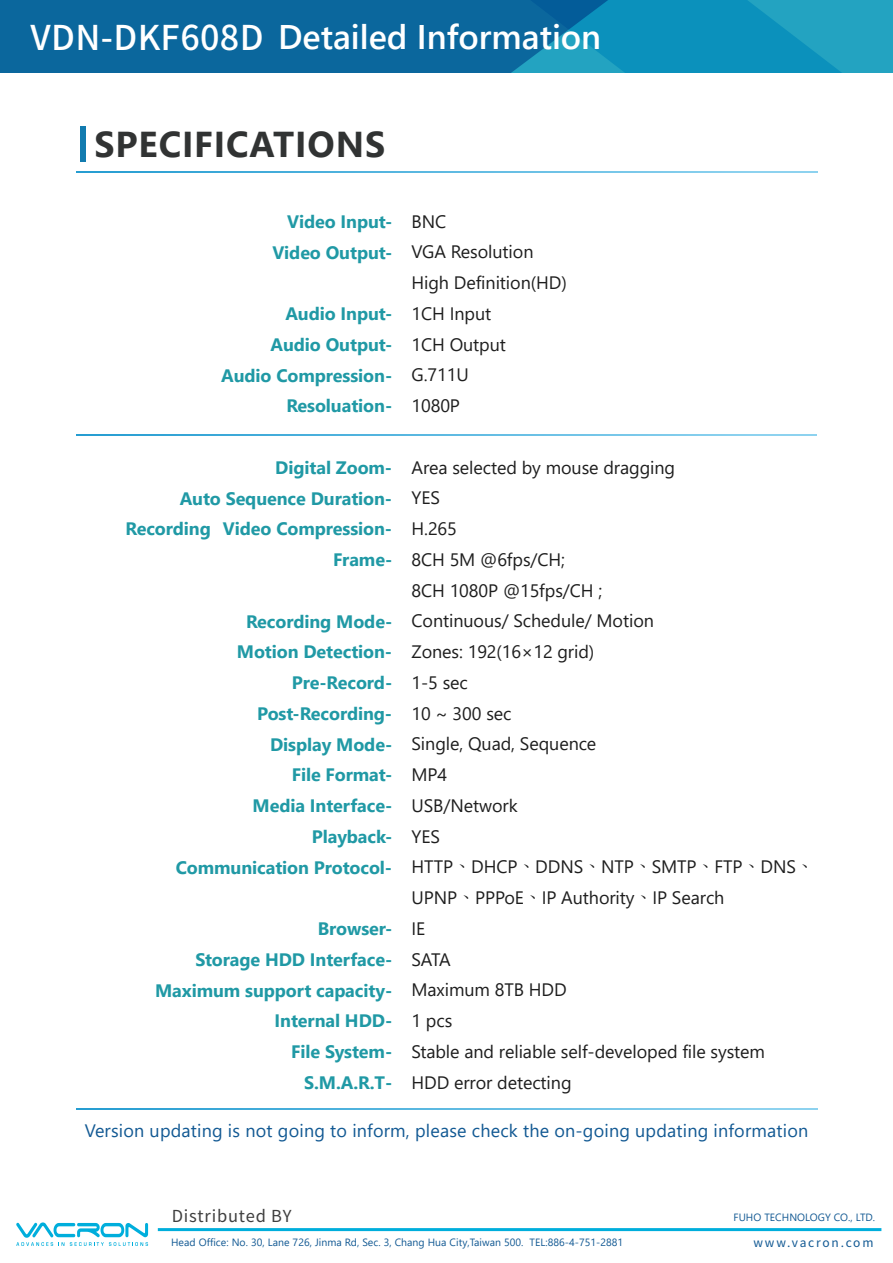
<style>
.page{position:relative;width:893px;height:1263px;background:#fff}
.page>*{position:absolute;margin:0;border:0;box-sizing:border-box;transform-origin:0 0}
.t1{font:700 36px "Segoe UI";letter-spacing:.02em;color:#313333}
.t2{font:600 34.2px "Segoe UI";color:#fff}
.t3{font:18px/30.8px "Segoe UI";letter-spacing:-.005em;color:#1e1e1e}
.t4{font:700 18px/30.8px "Segoe UI";letter-spacing:-.005em;color:#2099a5;text-align:right}
.t5{font:18px "Segoe UI";letter-spacing:.01em;color:#125993}
.t6{font:16.5px "Noto Sans CJ Ktc";letter-spacing:.05em;color:#3f3f3f}
.t7{font:12px "Noto Sans CJ Ktc";letter-spacing:.15em;color:#125993}
.t8{font:10.5px "Segoe UI";letter-spacing:.005em;color:#125993}
.s1{font-family:"Noto Sans CJ Ktc";font-weight:500}
.s2{font-family:"Adobe Ming Std";font-weight:300}
</style>
<div class="page">
<svg style="left:77px;top:171px;width:741px;height:1px"></svg>
<svg style="left:76px;top:434px;width:741px;height:1px"></svg>
<svg style="left:77px;top:1108px;width:741px;height:1px"></svg>
<svg style="left:754px;top:0;width:139px;height:73px;background:#1b9dbf"></svg>
<svg style="left:0;top:0;width:754px;height:73px;background:#0b72a4"></svg>
<div style="left:80px;top:127px;width:5px;height:35px;background:#127baf"></div>
<svg style="left:16px;top:1222px;width:132px;height:24px"></svg>
<hr style="left:158px;top:1228px;width:723px;height:3px;background:#00aedc">
<h2 class="t2" style="left:31px;top:5px;width:572px"><span class="s1">VDN-DKF608D</span> Detailed Information</h2>
<h1 class="t1" style="left:95px;top:110px;width:292px">SPECIFICATIONS</h1>
<p class="t4" style="left:272px;top:205px;width:121px">Video Input-<br>Video Output-</p>
<p class="t4" style="left:221px;top:297px;width:173px">Audio Input-<br>Audio Output-<br>Audio Compression-<br>Resoluation-</p>
<p class="t4" style="left:126px;top:451px;width:268px">Digital Zoom-<br>Auto Sequence Duration-<br>Recording Video Compression-<br>Frame-</p>
<p class="t4" style="left:176px;top:604px;width:218px">Recording Mode-<br>Motion Detection-<br>Pre-Record-<br>Post-Recording-<br>Display Mode-<br>File Format-<br>Media Interface-<br>Playback-<br>Communication Protocol-</p>
<p class="t4" style="left:155px;top:912px;width:239px">Browser-<br>Storage HDD Interface-<br>Maximum support capacity-<br>Internal HDD-<br>File System-<br>S.M.A.R.T-</p>
<p class="t3" style="left:411px;top:204px;width:157px">BNC<br>VGA Resolution<br>High Definition(HD)<br>1CH Input<br>1CH Output<br>G.711U<br>1080P</p>
<p class="t3" style="left:411px;top:450px;width:404px">Area selected by mouse dragging<br>YES<br>H.265<br>8CH 5M @6fps/CH;<br>8CH 1080P @15fps/CH ;<br>Continuous/ Schedule/ Motion<br>Zones: 192(16×12 grid)<br>1-5 sec<br>10 ~ 300 sec<br>Single, Quad, Sequence<br>MP4<br>USB/Network<br>YES<br>HTTP<span class="s2">、</span>DHCP<span class="s2">、</span>DDNS<span class="s2">、</span>NTP<span class="s2">、</span>SMTP<span class="s2">、</span>FTP<span class="s2">、</span>DNS<span class="s2">、<br></span>UPNP<span class="s2">、</span>PPPoE<span class="s2">、</span>IP Authority<span class="s2">、</span>IP Search<br>IE<br>SATA<br>Maximum 8TB HDD<br>1 pcs<br>Stable and reliable self-developed file system<br>HDD error detecting</p>
<p class="t5" style="left:85px;top:1113px;width:725px">Version updating is not going to inform, please check the on-going updating information</p>
<p class="t6" style="left:172px;top:1207px;width:121px">Distributed BY</p>
<p class="t8" style="left:171px;top:1232px;width:454px">Head Office: No. 30, Lane 726, Jinma Rd, Sec. 3, Chang Hua City,Taiwan 500. TEL:886-4-751-2881</p>
<p class="t8" style="left:733px;top:1207px;width:143px">FUHO TECHNOLOGY CO., LTD.</p>
<p class="t7" style="left:753px;top:1236px;width:121px">www.vacron.com</p>
</div>
